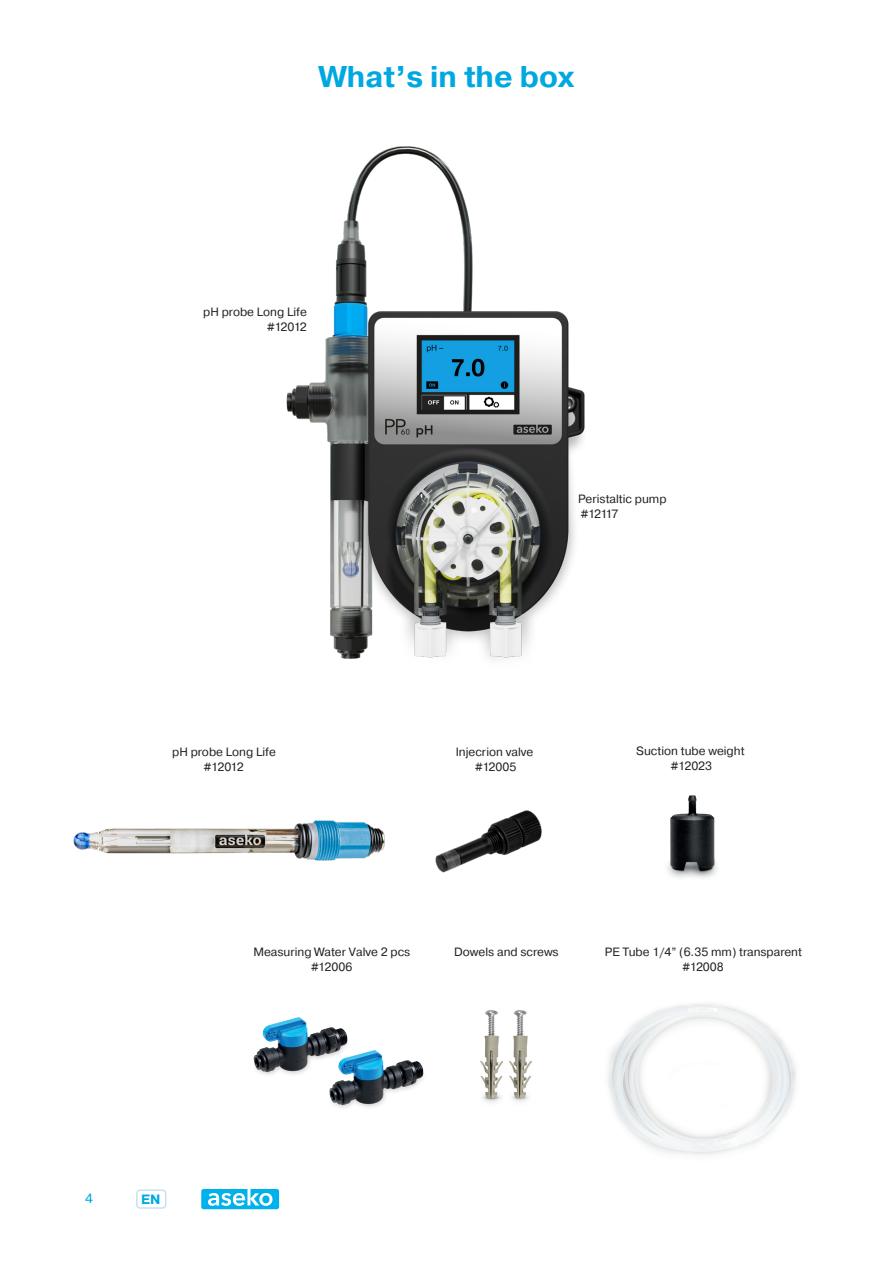
<style>
.page{position:relative;width:893px;height:1263px;background:#fff}
.page>*{position:absolute;margin:0;border:0;box-sizing:border-box;transform-origin:0 0}
.Nadpis_1{font:700 30px "Pragmatica";color:#00a8e2}
.t1{font:700 13.5px "Pragmatica";color:#00a8e2}
.t2{font:13.5px "Pragmatica";color:#00a8e2}
.Label{font:12px/15px "Pragmatica";color:#231f20;text-align:center}
</style>
<div class="page">
<div style="left:136px;top:1189px;width:30px;height:20px;border:2px solid #c6e2f5;border-radius:4px"></div>
<svg style="left:201px;top:1189px;width:78px;height:20px"></svg>
<img style="left:286px;top:146px;width:299px;height:513px">
<img style="left:480px;top:1010px;width:52px;height:93px">
<img style="left:608px;top:1004px;width:188px;height:151px">
<img style="left:667px;top:795px;width:50px;height:83px">
<img style="left:435px;top:810px;width:107px;height:63px">
<img style="left:253px;top:1017px;width:81px;height:58px">
<img style="left:307px;top:1028px;width:117px;height:80px">
<img style="left:73px;top:820px;width:312px;height:41px">
<p class="Nadpis_1" style="left:318px;top:58px;width:258px">What’s in the box</p>
<p class="Label" style="left:203px;top:304px;width:105px;text-align:right">pH probe Long Life #12012</p>
<p class="Label" style="left:578px;top:491px;width:90px;text-align:left">Peristaltic pump #12117</p>
<p class="Label" style="left:172px;top:744px;width:105px">pH probe Long Life #12012</p>
<p class="Label" style="left:456px;top:744px;width:79px">Injecrion valve #12005</p>
<p class="Label" style="left:636px;top:744px;width:110px">Suction tube weight #12023</p>
<p class="Label" style="left:253px;top:944px;width:158px">Measuring Water Valve 2 pcs #12006</p>
<p class="Label" style="left:454px;top:945px;width:106px">Dowels and screws</p>
<p class="Label" style="left:605px;top:945px;width:199px">PE Tube 1/4” (6.35 mm) transparent #12008</p>
<p class="t2" style="left:85px;top:1190px;width:9px">4</p>
<p class="t1" style="left:141px;top:1190px;width:21px">EN</p>
</div>
